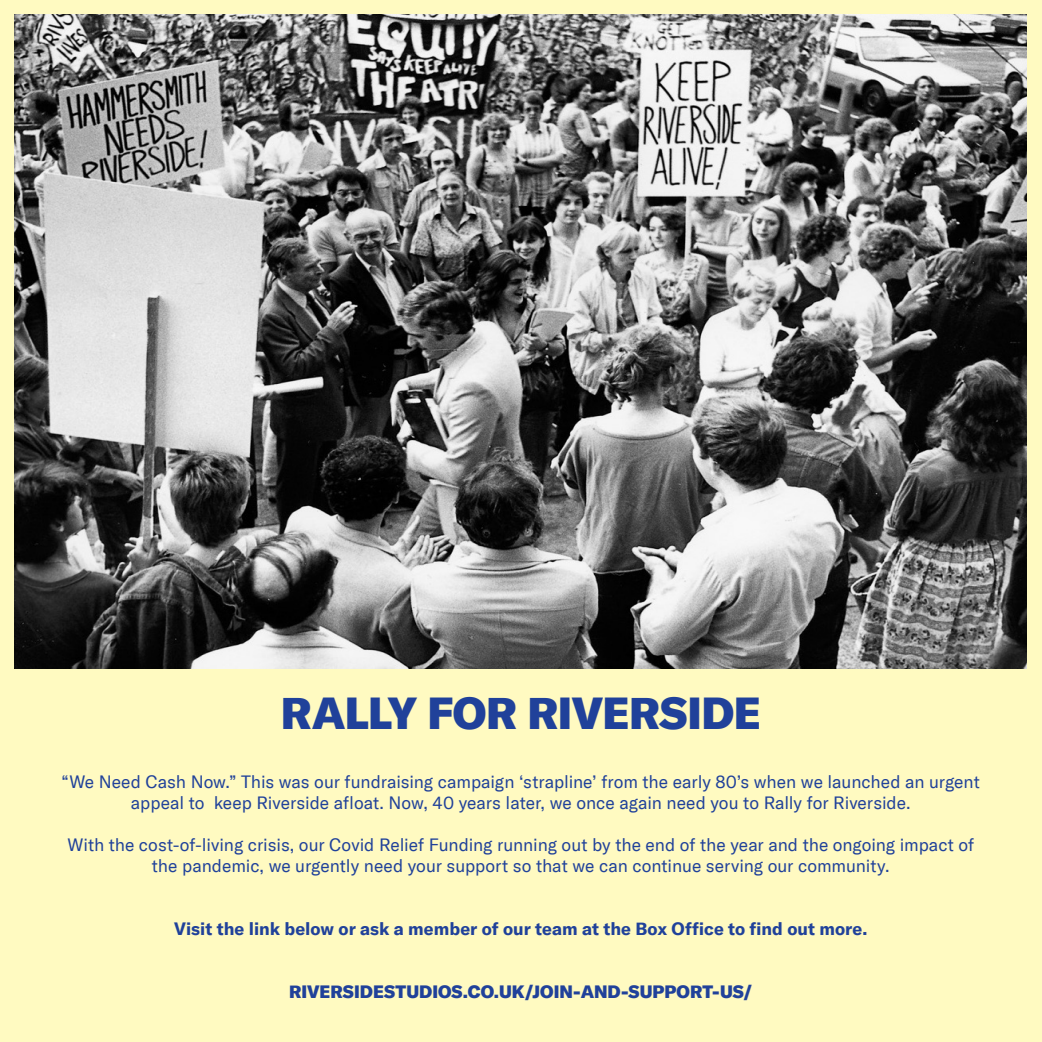
<style>
.page{position:relative;width:1042px;height:1042px;background:#fffac1}
.page>*{position:absolute;margin:0;border:0;box-sizing:border-box;transform-origin:0 0}
.t1{font:900 43.75px "GT America";letter-spacing:-.01em;color:#20419a}
.t2{font:17.5px/21px "GT America";letter-spacing:-.005em;color:#20419a;text-align:center}
.t3{font:700 17.5px "GT America";letter-spacing:.005em;color:#20419a}
.t4{font:900 17.5px "GT America";letter-spacing:.005em;color:#20419a}
</style>
<div class="page">
<img style="left:15px;top:15px;width:1011px;height:653px">
<p class="t1" style="left:281px;top:685px;width:481px">RALLY FOR RIVERSIDE</p>
<p class="t2" style="left:62px;top:771px;width:920px">“We Need Cash Now.” This was our fundraising campaign ‘strapline’ from the early 80’s when we launched an urgent appeal to keep Riverside afloat. Now, 40 years later, we once again need you to Rally for Riverside.</p>
<p class="t2" style="left:67px;top:834px;width:908px">With the cost-of-living crisis, our Covid Relief Funding running out by the end of the year and the ongoing impact of the pandemic, we urgently need your support so that we can continue serving our community.</p>
<p class="t3" style="left:174px;top:917px;width:695px">Visit the link below or ask a member of our team at the Box Office to find out more.</p>
<p class="t4" style="left:289px;top:980px;width:465px">RIVERSIDESTUDIOS.CO.UK/JOIN-AND-SUPPORT-US/</p>
</div>
